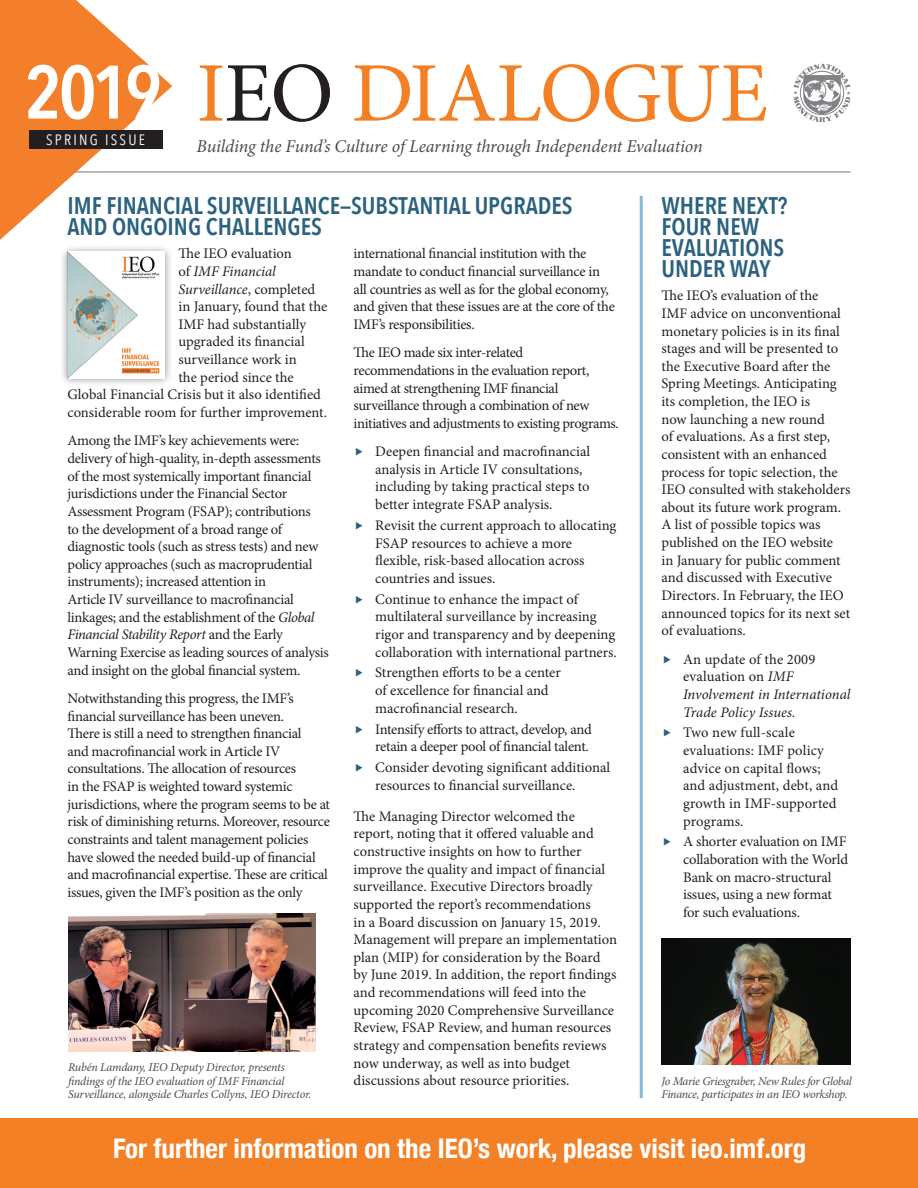
<style>
.page{position:relative;width:918px;height:1188px;background:#fff}
.page>*{position:absolute;margin:0;border:0;box-sizing:border-box;transform-origin:0 0}
.t1{font:84.9px "Minion Pro";letter-spacing:-.025em;color:#f48026}
.t2{font:600 74.7px "Avenir Next Condensed";color:#fff}
.t3{font:700 condensed 27px "Helvetica Neue";color:#fff}
.t4{font:600 24px/21px "Avenir Next Condensed";color:#2b627f}
.t5{font:italic 18px "Minion Pro";letter-spacing:-.01em;color:#4b4c4d}
.t6{font:15px "Avenir Next Condensed";letter-spacing:.15em;color:#fff}
.t7{font:14.7px/17.5px "Minion Pro";letter-spacing:-.01em;color:#231f20}
.t8{font:italic 14.7px/17.5px "Minion Pro";color:#231f20}
.t9{font:14.7px/17.5px "Minion Pro";letter-spacing:.01em;color:#231f20}
.t10{font:italic 12px/13.5px "Minion Pro";letter-spacing:-.02em;color:#4b4c4d}
.s1{color:#231f20}
.s2{font-style:normal}
.s3{font-style:italic}
</style>
<div class="page">
<hr style="left:68px;top:172px;width:783px;height:1px;background:#76787b">
<svg style="left:793px;top:64px;width:57px;height:58px"></svg>
<svg style="left:0;top:0;width:172px;height:240px"></svg>
<div style="left:29px;top:130px;width:133px;height:18px;background:#231f20"></div>
<hr style="left:640px;top:196px;width:3px;height:902px;background:#87b9da">
<img style="left:68px;top:914px;width:248px;height:138px">
<div style="left:59px;top:244px;width:114px;height:142px;background:#231f20;opacity:.5"></div>
<img style="left:68px;top:252px;width:97px;height:126px">
<img style="left:662px;top:939px;width:188px;height:126px">
<div style="left:0;top:1118px;width:918px;height:70px;background:#f48026"></div>
<h2 class="t2" style="left:25px;top:28px;width:139px">2019</h2>
<p class="t6" style="left:46px;top:127px;width:101px">SPRING ISSUE</p>
<h1 class="t1" style="left:197px;top:37px;width:573px">I<span class="s1">EO</span> DIALOGUE</h1>
<p class="t5" style="left:197px;top:134px;width:508px">Building the Fund’s Culture of Learning through Independent Evaluation</p>
<h3 class="t4" style="left:68px;top:194px;width:507px">IMF FINANCIAL SURVEILLANCE—SUBSTANTIAL UPGRADES<br>AND ONGOING CHALLENGES</h3>
<p class="t7" style="left:178px;top:245px;width:115px">The IEO evaluation</p>
<p class="t8" style="left:178px;top:263px;width:99px"><span class="s2">of</span> IMF Financial</p>
<p class="t8" style="left:178px;top:280px;width:138px">Surveillance<span class="s2">, completed</span></p>
<p class="t7" style="left:178px;top:298px;width:150px">in January, found that the</p>
<p class="t7" style="left:178px;top:315px;width:129px">IMF had substantially</p>
<p class="t7" style="left:178px;top:333px;width:128px">upgraded its financial</p>
<p class="t7" style="left:178px;top:351px;width:120px">surveillance work in</p>
<p class="t7" style="left:178px;top:368px;width:117px">the period since the</p>
<p class="t7" style="left:68px;top:386px;width:255px">Global Financial Crisis but it also identified</p>
<p class="t7" style="left:68px;top:404px;width:261px">considerable room for further improvement.</p>
<p class="t7" style="left:68px;top:432px;width:263px">Among the IMF’s key achievements were: delivery of high-quality, in-depth assessments of the most systemically important financial jurisdictions under the Financial Sector Assessment Program (FSAP); contributions<br>to the development of a broad range of diagnostic tools (such as stress tests) and new policy approaches (such as macroprudential instruments); increased attention in<br>Article IV surveillance to macrofinancial linkages; and the establishment of the <span class="s3">Global Financial Stability Report</span> and the Early Warning Exercise as leading sources of analysis and insight on the global financial system.</p>
<p class="t7" style="left:68px;top:690px;width:264px">Notwithstanding this progress, the IMF’s financial surveillance has been uneven.<br>There is still a need to strengthen financial<br>and macrofinancial work in Article IV consultations. The allocation of resources<br>in the FSAP is weighted toward systemic jurisdictions, where the program seems to be at risk of diminishing returns. Moreover, resource constraints and talent management policies have slowed the needed build-up of financial and macrofinancial expertise. These are critical issues, given the IMF’s position as the only</p>
<p class="t7" style="left:354px;top:245px;width:263px">international financial institution with the mandate to conduct financial surveillance in all countries as well as for the global economy, and given that these issues are at the core of the IMF’s responsibilities.</p>
<p class="t7" style="left:354px;top:344px;width:267px">The IEO made six inter-related recommendations in the evaluation report, aimed at strengthening IMF financial surveillance through a combination of new initiatives and adjustments to existing programs.</p>
<p class="t7" style="left:375px;top:443px;width:217px">Deepen financial and macrofinancial analysis in Article IV consultations, including by taking practical steps to better integrate FSAP analysis.</p>
<p class="t7" style="left:375px;top:517px;width:243px">Revisit the current approach to allocating FSAP resources to achieve a more flexible, risk-based allocation across countries and issues.</p>
<p class="t7" style="left:375px;top:590px;width:243px">Continue to enhance the impact of multilateral surveillance by increasing rigor and transparency and by deepening collaboration with international partners.</p>
<p class="t7" style="left:375px;top:664px;width:187px">Strengthen efforts to be a center of excellence for financial and macrofinancial research.</p>
<p class="t7" style="left:375px;top:720px;width:218px">Intensify efforts to attract, develop, and retain a deeper pool of financial talent.</p>
<p class="t7" style="left:375px;top:759px;width:237px">Consider devoting significant additional resources to financial surveillance.</p>
<p class="t7" style="left:354px;top:807px;width:265px">The Managing Director welcomed the report, noting that it offered valuable and constructive insights on how to further improve the quality and impact of financial surveillance. Executive Directors broadly supported the report’s recommendations<br>in a Board discussion on January 15, 2019.<br>Management will prepare an implementation plan (MIP) for consideration by the Board by June 2019. In addition, the report findings and recommendations will feed into the upcoming 2020 Comprehensive Surveillance Review, FSAP Review, and human resources strategy and compensation benefits reviews now underway, as well as into budget discussions about resource priorities.</p>
<p class="t10" style="left:68px;top:1061px;width:245px">Rubén Lamdany, IEO Deputy Director, presents findings of the IEO evaluation of IMF Financial<br>Surveillance, alongside Charles Collyns, IEO Director.</p>
<h3 class="t4" style="left:662px;top:194px;width:127px">WHERE NEXT?<br>FOUR NEW<br>EVALUATIONS<br>UNDER WAY</h3>
<p class="t7" style="left:662px;top:287px;width:191px">The IEO’s evaluation of the<br>IMF advice on unconventional monetary policies is in its final stages and will be presented to the Executive Board after the<br>Spring Meetings. Anticipating its completion, the IEO is<br>now launching a new round<br>of evaluations. As a first step, consistent with an enhanced process for topic selection, the<br>IEO consulted with stakeholders about its future work program.<br>A list of possible topics was published on the IEO website<br>in January for public comment and discussed with Executive<br>Directors. In February, the IEO announced topics for its next set of evaluations.</p>
<p class="t8" style="left:683px;top:650px;width:169px"><span class="s2">An update of the 2009 evaluation on</span> IMF<br>Involvement in International<br>Trade Policy Issues.</p>
<p class="t9" style="left:683px;top:724px;width:157px">Two new full-scale evaluations: IMF policy advice on capital flows; and adjustment, debt, and growth in IMF-supported programs.</p>
<p class="t7" style="left:683px;top:833px;width:167px">A shorter evaluation on IMF collaboration with the World<br>Bank on macro-structural issues, using a new format for such evaluations.</p>
<p class="t10" style="left:662px;top:1074px;width:192px">Jo Marie Griesgraber, New Rules for Global<br>Finance, participates in an IEO workshop.</p>
<h3 class="t3" style="left:113px;top:1126px;width:695px">For further information on the IEO’s work, please visit ieo.imf.org</h3>
</div>
